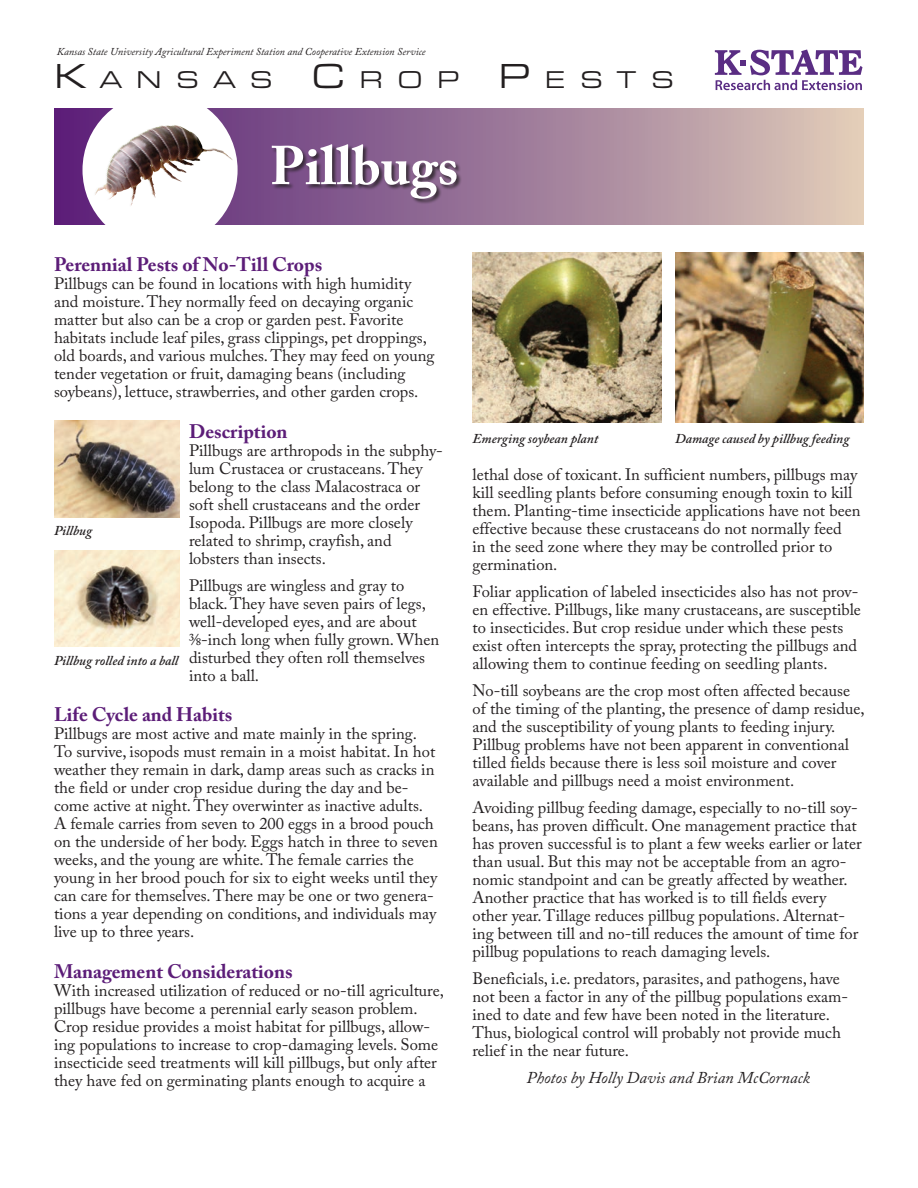
<style>
.page{position:relative;width:918px;height:1188px;background:#fff}
.page>*{position:absolute;margin:0;border:0;box-sizing:border-box;transform-origin:0 0}
.t1{font:700 54px "Adobe Caslon Pro";color:#fff}
.t2{font:25.2px "Eurostile Extended Roman DTC";letter-spacing:.57em;color:#231f20}
.t3{font:700 19.5px "Adobe Caslon Pro";color:#5c1d78}
.t4{font:16.5px/18px "Adobe Caslon Pro";color:#231f20}
.t5{font:italic 16.5px "Adobe Caslon Pro";color:#231f20}
.t6{font:italic 600 13.5px "Adobe Caslon Pro";color:#231f20}
.t7{font:italic 10.5px "Adobe Caslon Pro";color:#231f20}
.s1{font-size:36px}
</style>
<div class="page">
<svg style="left:54px;top:108px;width:810px;height:117px;background:#a5839d"></svg>
<svg style="left:83px;top:92px;width:155px;height:156px"></svg>
<img style="left:134px;top:125px;width:40px;height:12px">
<div style="left:272px;top:145px;width:190px;height:59px;background:#231f20;opacity:.75"></div>
<svg style="left:715px;top:50px;width:147px;height:40px"></svg>
<img style="left:54px;top:421px;width:126px;height:96px">
<img style="left:54px;top:551px;width:126px;height:96px">
<img style="left:472px;top:252px;width:189px;height:171px">
<img style="left:675px;top:252px;width:189px;height:171px">
<p class="t7" style="left:57px;top:46px;width:370px">Kansas State University Agricultural Experiment Station and Cooperative Extension Service</p>
<h2 class="t2" style="left:54px;top:66px;width:621px"><span class="s1">K</span>ANSAS <span class="s1">C</span>ROP <span class="s1">P</span> ESTS</h2>
<h1 class="t1" style="left:270px;top:134px;width:190px">Pillbugs</h1>
<p class="t3" style="left:54px;top:253px;width:270px">Perennial Pests of No-Till Crops</p>
<p class="t4" style="left:54px;top:275px;width:382px">Pillbugs can be found in locations with high humidity and moisture. They normally feed on decaying organic matter but also can be a crop or garden pest. Favorite habitats include leaf piles, grass clippings, pet droppings, old boards, and various mulches. They may feed on young tender vegetation or fruit, damaging beans (including soybeans), lettuce, strawberries, and other garden crops.</p>
<p class="t3" style="left:189px;top:420px;width:100px">Description</p>
<p class="t4" style="left:189px;top:441px;width:255px">Pillbugs are arthropods in the subphy&shy;lum Crustacea or crustaceans. They belong to the class Malacostraca or soft shell crustaceans and the order Isopoda. Pillbugs are more closely related to shrimp, crayfish, and lobsters than insects.</p>
<p class="t4" style="left:189px;top:576px;width:252px">Pillbugs are wingless and gray to black. They have seven pairs of legs, well-developed eyes, and are about<br>3/8-inch long when fully grown. When disturbed they often roll themselves into a ball.</p>
<p class="t3" style="left:54px;top:703px;width:180px">Life Cycle and Habits</p>
<p class="t4" style="left:54px;top:725px;width:385px">Pillbugs are most active and mate mainly in the spring.<br>To survive, isopods must remain in a moist habitat. In hot weather they remain in dark, damp areas such as cracks in the field or under crop residue during the day and be&shy;come active at night. They overwinter as inactive adults.<br>A female carries from seven to 200 eggs in a brood pouch on the underside of her body. Eggs hatch in three to seven weeks, and the young are white. The female carries the young in her brood pouch for six to eight weeks until they can care for themselves. There may be one or two genera&shy;tions a year depending on conditions, and individuals may live up to three years.</p>
<p class="t3" style="left:54px;top:960px;width:240px">Management Considerations</p>
<p class="t4" style="left:54px;top:981px;width:391px">With increased utilization of reduced or no-till agriculture, pillbugs have become a perennial early season problem.<br>Crop residue provides a moist habitat for pillbugs, allow&shy;ing populations to increase to crop-damaging levels. Some insecticide seed treatments will kill pillbugs, but only after they have fed on germinating plants enough to acquire a</p>
<p class="t6" style="left:54px;top:522px;width:40px">Pillbug</p>
<p class="t6" style="left:54px;top:652px;width:126px">Pillbug rolled into a ball</p>
<p class="t6" style="left:472px;top:431px;width:127px">Emerging soybean plant</p>
<p class="t6" style="left:675px;top:431px;width:176px">Damage caused by pillbug feeding</p>
<p class="t4" style="left:473px;top:465px;width:390px">lethal dose of toxicant. In sufficient numbers, pillbugs may kill seedling plants before consuming enough toxin to kill them. Planting-time insecticide applications have not been effective because these crustaceans do not normally feed<br>in the seed zone where they may be controlled prior to germination.</p>
<p class="t4" style="left:473px;top:582px;width:390px">Foliar application of labeled insecticides also has not prov&shy;en effective. Pillbugs, like many crustaceans, are susceptible to insecticides. But crop residue under which these pests exist often intercepts the spray, protecting the pillbugs and allowing them to continue feeding on seedling plants.</p>
<p class="t4" style="left:473px;top:681px;width:394px">No-till soybeans are the crop most often affected because of the timing of the planting, the presence of damp residue, and the susceptibility of young plants to feeding injury.<br>Pillbug problems have not been apparent in conventional tilled fields because there is less soil moisture and cover available and pillbugs need a moist environment.</p>
<p class="t4" style="left:473px;top:798px;width:391px">Avoiding pillbug feeding damage, especially to no-till soy&shy;beans, has proven difficult. One management practice that has proven successful is to plant a few weeks earlier or later than usual. But this may not be acceptable from an agro&shy;nomic standpoint and can be greatly affected by weather.<br>Another practice that has worked is to till fields every other year. Tillage reduces pillbug populations. Alternat&shy;ing between till and no-till reduces the amount of time for pillbug populations to reach damaging levels.</p>
<p class="t4" style="left:473px;top:969px;width:377px">Beneficials, i.e. predators, parasites, and pathogens, have not been a factor in any of the pillbug populations exam&shy;ined to date and few have been noted in the literature.<br>Thus, biological control will probably not provide much relief in the near future.</p>
<p class="t5" style="left:527px;top:1068px;width:285px">Photos by Holly Davis and Brian McCornack</p>
</div>
